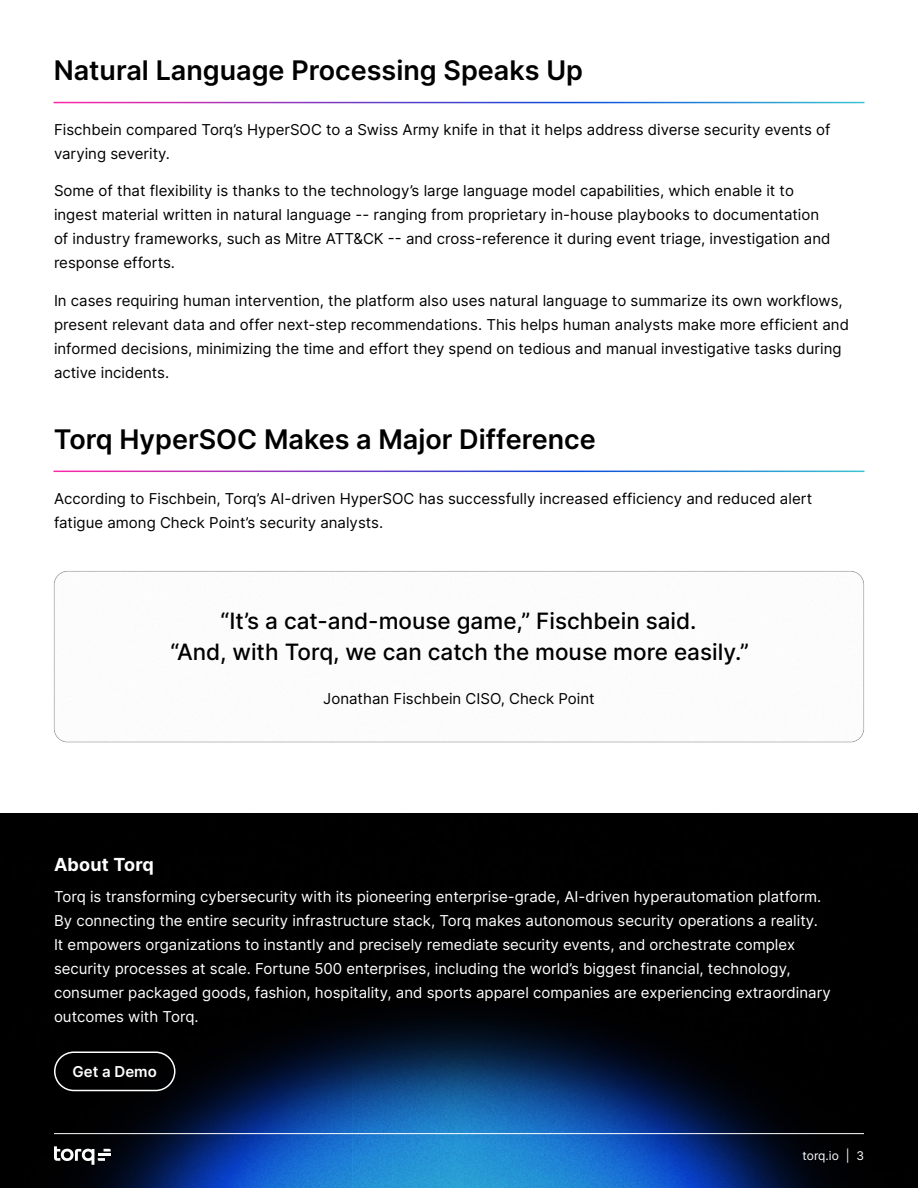
<style>
.page{position:relative;width:918px;height:1188px;background:#fff}
.page>*{position:absolute;margin:0;border:0;box-sizing:border-box;transform-origin:0 0}
.t1{font:600 27px "Inter";color:#000}
.t2{font:500 22.5px "Inter";color:#000}
.t3{font:700 18px "Inter";letter-spacing:.01em;color:#fff}
.Body_2{font:15px/24px "Inter";color:#000}
.Boiler_Plate{font:15px/24px "Inter";color:#fff}
.t4{font:600 15px "Inter";color:#fff}
.t5{font:12px "Inter";letter-spacing:-.005em;color:#fff}
</style>
<div class="page">
<img style="left:0;top:813px;width:918px;height:375px">
<svg style="left:54px;top:1146px;width:57px;height:19px"></svg>
<hr style="left:54px;top:1133px;width:810px;height:1px;background:#fff">
<div style="left:54px;top:571px;width:810px;height:172px;background:#f6f6f6"></div>
<div style="left:54px;top:1052px;width:122px;height:39px;border:2px solid #fff;border-radius:19px"></div>
<h4 class="t1" style="left:54px;top:50px;width:531px">Natural Language Processing Speaks Up</h4>
<p class="Body_2" style="left:54px;top:117px;width:778px">Fischbein compared Torq’s HyperSOC to a Swiss Army knife in that it helps address diverse security events of varying severity.</p>
<p class="Body_2" style="left:54px;top:179px;width:778px">Some of that flexibility is thanks to the technology’s large language model capabilities, which enable it to ingest material written in natural language -- ranging from proprietary in-house playbooks to documentation of industry frameworks, such as Mitre ATT&amp;CK -- and cross-reference it during event triage, investigation and response efforts.</p>
<p class="Body_2" style="left:54px;top:288px;width:796px">In cases requiring human intervention, the platform also uses natural language to summarize its own workflows, present relevant data and offer next-step recommendations. This helps human analysts make more efficient and informed decisions, minimizing the time and effort they spend on tedious and manual investigative tasks during active incidents.</p>
<h4 class="t1" style="left:54px;top:419px;width:544px">Torq HyperSOC Makes a Major Difference</h4>
<p class="Body_2" style="left:54px;top:486px;width:760px">According to Fischbein, Torq’s AI-driven HyperSOC has successfully increased efficiency and reduced alert fatigue among Check Point’s security analysts.</p>
<p class="t2" style="left:221px;top:604px;width:478px">“It’s a cat-and-mouse game,” Fischbein said.</p>
<p class="t2" style="left:170px;top:636px;width:580px">“And, with Torq, we can catch the mouse more easily.”</p>
<p class="Body_2" style="left:323px;top:687px;width:273px">Jonathan Fischbein CISO, Check Point</p>
<h6 class="t3" style="left:54px;top:851px;width:101px">About Torq</h6>
<p class="Boiler_Plate" style="left:54px;top:884px;width:778px">Torq is transforming cybersecurity with its pioneering enterprise-grade, AI-driven hyperautomation platform.<br>By connecting the entire security infrastructure stack, Torq makes autonomous security operations a reality.<br>It empowers organizations to instantly and precisely remediate security events, and orchestrate complex security processes at scale. Fortune 500 enterprises, including the world’s biggest financial, technology, consumer packaged goods, fashion, hospitality, and sports apparel companies are experiencing extraordinary outcomes with Torq.</p>
<p class="t4" style="left:73px;top:1061px;width:86px">Get a Demo</p>
<p class="t5" style="left:803px;top:1147px;width:63px">torq.io | 3</p>
</div>
